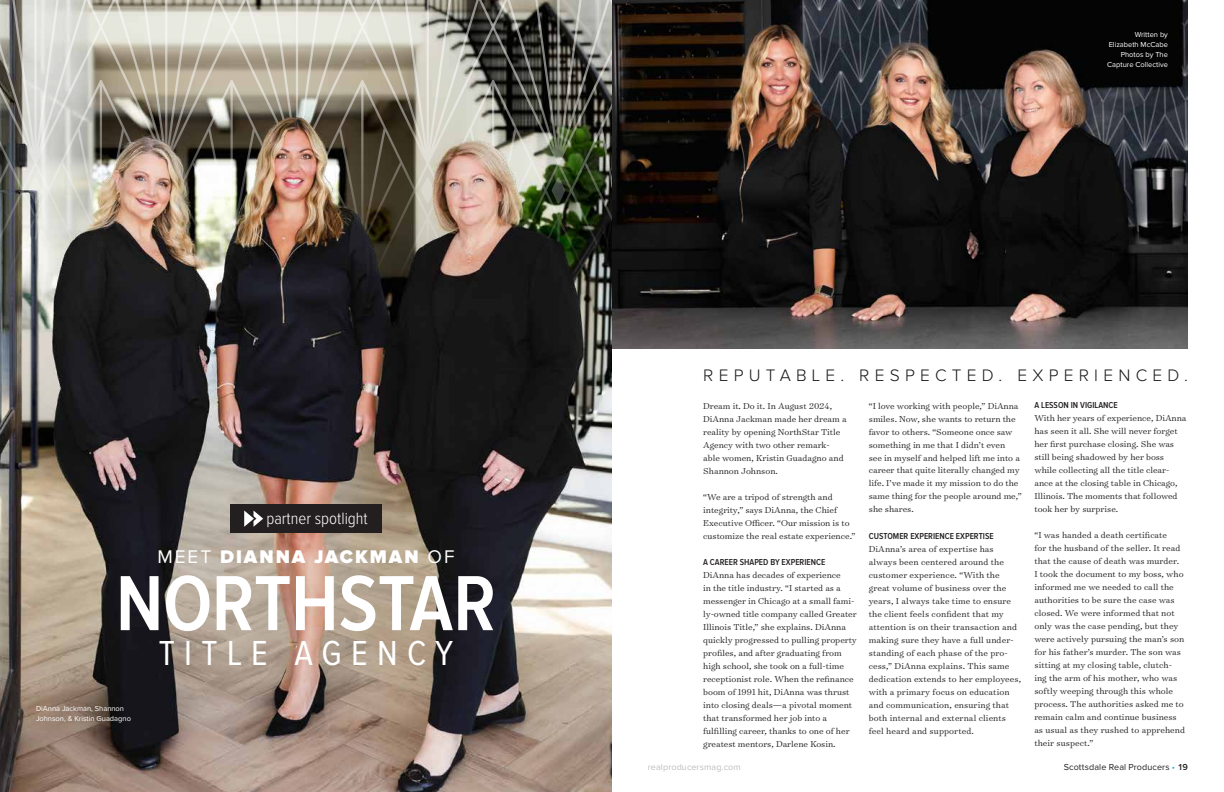
<style>
.page{position:relative;width:1224px;height:792px;background:#fff}
.page>*{position:absolute;margin:0;border:0;box-sizing:border-box;transform-origin:0 0}
.t1{font:600 81px "Proxima Nova Cond";letter-spacing:-.01em;color:#fff}
.t2{font:36px "Proxima Nova Cond";letter-spacing:.26em;color:#fff}
.t3{font:900 19px "Proxima Nova";letter-spacing:.105em;color:#fff}
.t4{font:300 17.2px "Proxima Nova";letter-spacing:.305em;color:#171718}
.t5{font:300 17px "Proxima Nova Cond";color:#fff}
.t6{font:300 9.8px/13px "Surveyor Text";color:#231f20}
.t7{font:600 9px "Proxima Nova Cond";color:#231f20}
.t8{font:9px "Proxima Nova";letter-spacing:.01em;color:#231f20}
.t9{font:9px "Proxima Nova";letter-spacing:.01em;color:#bcbec0}
.t10{font:7.5px/10px "Proxima Nova";color:#fff}
.s1{font-weight:400}
.s2{color:#19a8e0}
.s3{font-weight:600}
</style>
<div class="page">
<img style="left:0;top:415px;width:612px;height:377px">
<div style="left:230px;top:504px;width:152px;height:29px;background:#231f20"></div>
<svg style="left:0;top:0;width:612px;height:415px;background:#8f8d84"></svg>
<img style="left:612px;top:0;width:576px;height:349px">
<svg style="left:244px;top:511px;width:19px;height:16px"></svg>
<img style="left:58px;top:101px;width:518px;height:295px">
<h3 class="t5" style="left:267px;top:511px;width:103px">partner spotlight</h3>
<h3 class="t3" style="left:157px;top:548px;width:299px"><span class="s1">MEET</span> DIANNA JACKMAN <span class="s1">OF</span></h3>
<h1 class="t1" style="left:116px;top:566px;width:382px">NORTHSTAR</h1>
<h2 class="t2" style="left:159px;top:636px;width:296px">TITLE AGENCY</h2>
<p class="t10" style="left:36px;top:704px;width:96px">DiAnna Jackman, Shannon<br>Johnson, &amp; Kristin Guadagno</p>
<p class="t10" style="left:1107px;top:30px;width:62px;text-align:right">Written by<br>Elizabeth McCabe<br>Photos by The<br>Capture Collective</p>
<h3 class="t4" style="left:703px;top:368px;width:486px">REPUTABLE. RESPECTED. EXPERIENCED.</h3>
<p class="t6" style="left:703px;top:399px;width:145px">Dream it. Do it. In August 2024,<br>DiAnna Jackman made her dream a reality by opening NorthStar Title<br>Agency with two other remark&shy;able women, Kristin Guadagno and<br>Shannon Johnson.</p>
<p class="t6" style="left:703px;top:490px;width:154px">“We are a tripod of strength and integrity,” says DiAnna, the Chief Executive Officer. “Our mission is to customize the real estate experience.”</p>
<p class="t7" style="left:703px;top:557px;width:124px">A CAREER SHAPED BY EXPERIENCE</p>
<p class="t6" style="left:703px;top:568px;width:155px">DiAnna has decades of experience<br>in the title industry. “I started as a messenger in Chicago at a small fami&shy;ly-owned title company called Greater Illinois Title,” she explains. DiAnna quickly progressed to pulling property profiles, and after graduating from high school, she took on a full-time receptionist role. When the refinance boom of 1991 hit, DiAnna was thrust into closing deals—a pivotal moment that transformed her job into a fulfilling career, thanks to one of her greatest mentors, Darlene Kosin.</p>
<p class="t6" style="left:869px;top:399px;width:154px">“I love working with people,” DiAnna smiles. Now, she wants to return the favor to others. “Someone once saw something in me that I didn’t even<br>see in myself and helped lift me into a career that quite literally changed my life. I’ve made it my mission to do the same thing for the people around me,” she shares.</p>
<p class="t7" style="left:869px;top:531px;width:126px">CUSTOMER EXPERIENCE EXPERTISE</p>
<p class="t6" style="left:869px;top:542px;width:154px">DiAnna’s area of expertise has always been centered around the customer experience. “With the great volume of business over the years, I always take time to ensure the client feels confident that my attention is on their transaction and making sure they have a full under&shy;standing of each phase of the pro&shy;cess,” DiAnna explains. This same dedication extends to her employees, with a primary focus on education and communication, ensuring that both internal and external clients feel heard and supported.</p>
<p class="t7" style="left:1034px;top:401px;width:85px">A LESSON IN VIGILANCE</p>
<p class="t6" style="left:1034px;top:411px;width:154px">With her years of experience, DiAnna has seen it all. She will never forget her first purchase closing. She was still being shadowed by her boss while collecting all the title clear&shy;ance at the closing table in Chicago, Illinois. The moments that followed took her by surprise.</p>
<p class="t6" style="left:1034px;top:528px;width:152px">“I was handed a death certificate<br>for the husband of the seller. It read that the cause of death was murder.<br>I took the document to my boss, who informed me we needed to call the authorities to be sure the case was closed. We were informed that not only was the case pending, but they were actively pursuing the man’s son for his father’s murder. The son was sitting at my closing table, clutch&shy;ing the arm of his mother, who was softly weeping through this whole process. The authorities asked me to remain calm and continue business as usual as they rushed to apprehend their suspect.”</p>
<p class="t9" style="left:648px;top:762px;width:94px">realproducersmag.com</p>
<p class="t8" style="left:1064px;top:762px;width:126px">Scottsdale Real Producers <span class="s2">•</span> <span class="s3">19</span></p>
</div>
